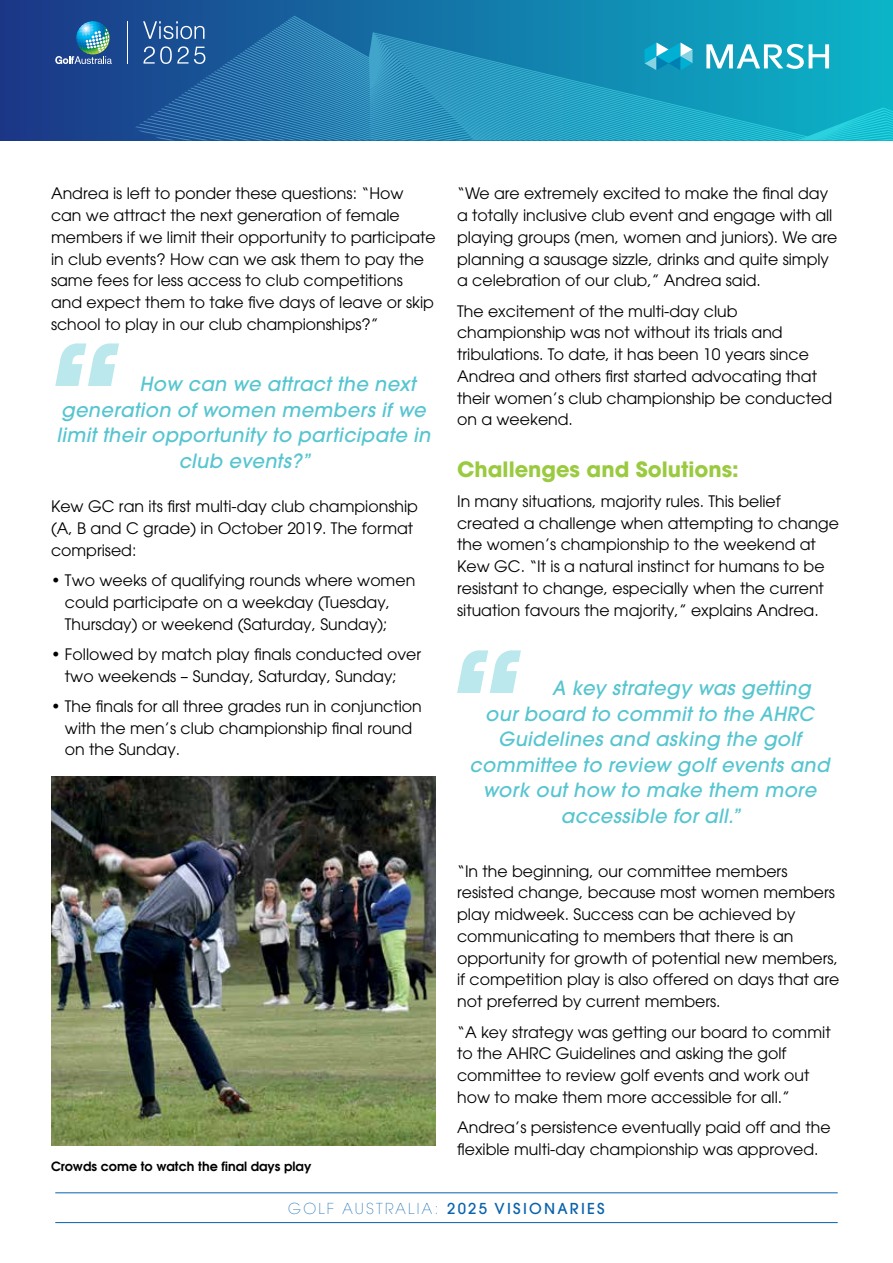
<style>
.page{position:relative;width:893px;height:1263px;background:#fff}
.page>*{position:absolute;margin:0;border:0;box-sizing:border-box;transform-origin:0 0}
.t1{font:700 21px "Avant Garde";color:#9aca3f}
.t2{font:italic 500 19.5px "Avant Garde";letter-spacing:.02em;color:#56c5d0}
.t3{font:15.75px/21.8px "Avant Garde";color:#000}
.t4{font:500 15px "Avant Garde";letter-spacing:.15em;color:#0862ac}
.t5{font:600 12.75px "Avant Garde";color:#000}
.s1{font-weight:200}
</style>
<div class="page">
<svg style="left:0;top:0;width:893px;height:140px;background:#165a99"></svg>
<hr style="left:55px;top:1222px;width:783px;height:1px;background:#0862ac">
<hr style="left:55px;top:1192px;width:783px;height:1px;background:#0862ac">
<hr style="left:127px;top:21px;width:1px;height:43px;background:#fff">
<svg style="left:55px;top:21px;width:57px;height:43px;background:#4078a6"></svg>
<svg style="left:135px;top:0;width:158px;height:141px;background:#225899"></svg>
<svg style="left:261px;top:16px;width:632px;height:124px;background:#1a9fbe"></svg>
<svg style="left:158px;top:40px;width:530px;height:100px;background:#2688b5"></svg>
<svg style="left:55px;top:343px;width:64px;height:43px"></svg>
<svg style="left:457px;top:650px;width:64px;height:43px"></svg>
<img style="left:51px;top:776px;width:385px;height:370px">
<p class="t3" style="left:51px;top:183px;width:386px">Andrea is left to ponder these questions: “How can we attract the next generation of female members if we limit their opportunity to participate in club events? How can we ask them to pay the same fees for less access to club competitions and expect them to take five days of leave or skip school to play in our club championships?”</p>
<p class="t2" style="left:139px;top:372px;width:278px">How can we attract the next</p>
<p class="t2" style="left:61px;top:398px;width:366px">generation of women members if we</p>
<p class="t2" style="left:56px;top:423px;width:375px">limit their opportunity to participate in</p>
<p class="t2" style="left:179px;top:449px;width:133px">club events?”</p>
<p class="t3" style="left:51px;top:496px;width:368px">Kew GC ran its first multi-day club championship (A, B and C grade) in October 2019. The format comprised:</p>
<p class="t3" style="left:65px;top:569px;width:352px;text-indent:-14px">• Two weeks of qualifying rounds where women could participate on a weekday (Tuesday,<br>Thursday) or weekend (Saturday, Sunday);</p>
<p class="t3" style="left:65px;top:643px;width:358px;text-indent:-14px">• Followed by match play finals conducted over two weekends – Sunday, Saturday, Sunday;</p>
<p class="t3" style="left:65px;top:695px;width:358px;text-indent:-14px">• The finals for all three grades run in conjunction with the men’s club championship final round on the Sunday.</p>
<p class="t5" style="left:51px;top:1158px;width:262px">Crowds come to watch the final days play</p>
<p class="t3" style="left:457px;top:183px;width:382px">“We are extremely excited to make the final day a totally inclusive club event and engage with all playing groups (men, women and juniors). We are planning a sausage sizzle, drinks and quite simply a celebration of our club,” Andrea said.</p>
<p class="t3" style="left:457px;top:300px;width:376px">The excitement of the multi-day club championship was not without its trials and tribulations. To date, it has been 10 years since Andrea and others first started advocating that their women’s club championship be conducted on a weekend.</p>
<h1 class="t1" style="left:457px;top:455px;width:283px">Challenges and Solutions:</h1>
<p class="t3" style="left:457px;top:490px;width:383px">In many situations, majority rules. This belief created a challenge when attempting to change the women’s championship to the weekend at Kew GC. “It is a natural instinct for humans to be resistant to change, especially when the current situation favours the majority,” explains Andrea.</p>
<p class="t2" style="left:552px;top:676px;width:260px">A key strategy was getting</p>
<p class="t2" style="left:485px;top:701px;width:330px">our board to commit to the AHRC</p>
<p class="t2" style="left:498px;top:727px;width:304px">Guidelines and asking the golf</p>
<p class="t2" style="left:469px;top:752px;width:362px">committee to review golf events and</p>
<p class="t2" style="left:483px;top:778px;width:335px">work out how to make them more</p>
<p class="t2" style="left:561px;top:803px;width:181px">accessible for all.”</p>
<p class="t3" style="left:457px;top:860px;width:384px">“In the beginning, our committee members resisted change, because most women members play midweek. Success can be achieved by communicating to members that there is an opportunity for growth of potential new members, if competition play is also offered on days that are not preferred by current members.</p>
<p class="t3" style="left:457px;top:1021px;width:375px">“A key strategy was getting our board to commit to the AHRC Guidelines and asking the golf committee to review golf events and work out how to make them more accessible for all.”</p>
<p class="t3" style="left:457px;top:1116px;width:375px">Andrea’s persistence eventually paid off and the flexible multi-day championship was approved.</p>
<p class="t4" style="left:288px;top:1199px;width:318px"><span class="s1">GOLF AUSTRALIA:</span> 2025 VISIONARIES</p>
</div>
